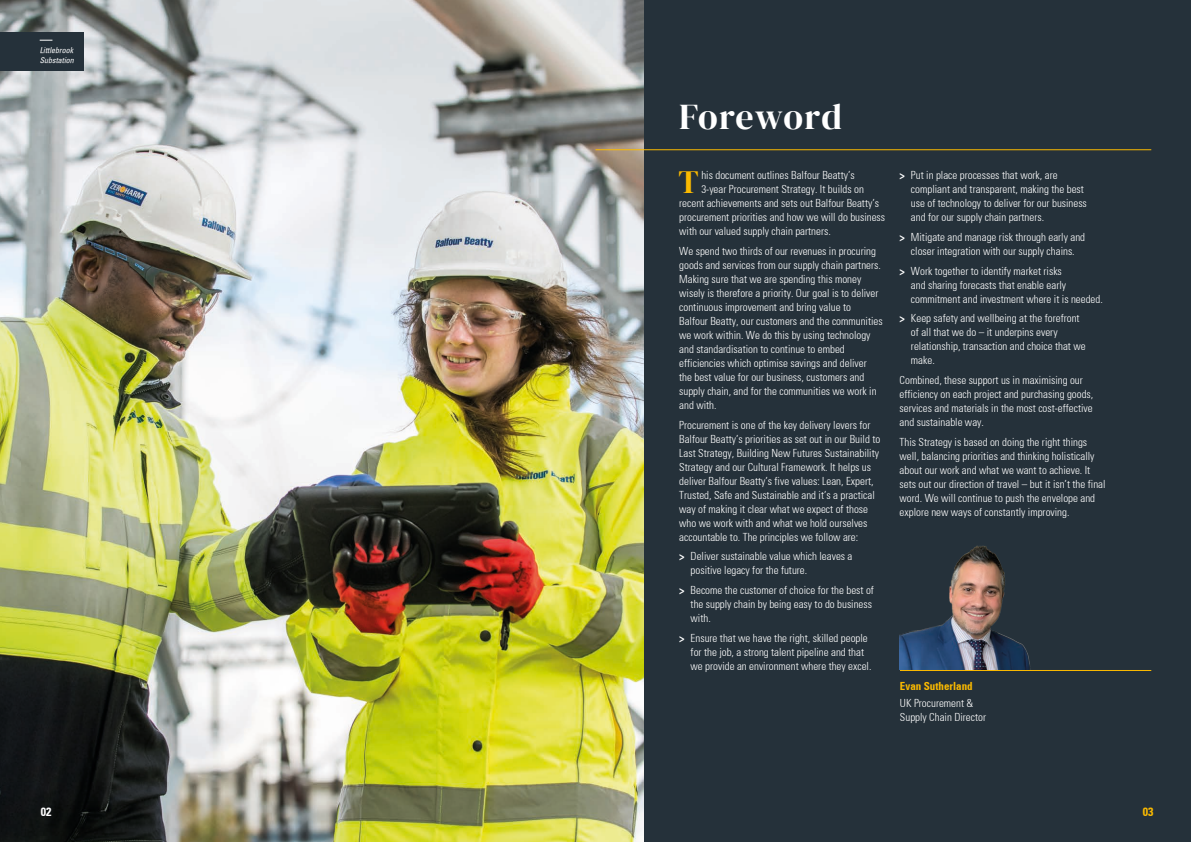
<style>
.page{position:relative;width:1191px;height:842px;background:#fff}
.page>*{position:absolute;margin:0;border:0;box-sizing:border-box;transform-origin:0 0}
.Main_title{font:36px "DM Serif Display";letter-spacing:.025em;color:#fff}
.Body_text{font:32.2px "DM Serif Display";color:#fbba00}
.t1{font:700 condensed 12px "Univers";color:#fff}
.t2{font:700 condensed 12px "Univers";color:#fbba00}
.Body_text-2{font:300 condensed 11px/14px "Univers";color:#fff}
.Body_text-3{font:700 condensed 11px "Univers";color:#fbba00}
.Photo_caption{font:italic 500 condensed 8px/10px "Univers";color:#fff}
.s1{font-weight:700}
</style>
<div class="page">
<img style="left:0;top:0;width:644px;height:842px">
<div style="left:644px;top:0;width:547px;height:842px;background:#25313a"></div>
<hr style="left:595px;top:149px;width:556px;height:1px;background:#fbba00">
<hr style="left:900px;top:670px;width:251px;height:1px;background:#fbba00">
<div style="left:0;top:32px;width:84px;height:38px;background:#25313a"></div>
<svg style="left:40px;top:40px;width:12px;height:1px"></svg>
<img style="left:900px;top:545px;width:131px;height:125px">
<p class="Photo_caption" style="left:40px;top:45px;width:36px">Littlebrook<br>Substation</p>
<p class="Main_title" style="left:679px;top:96px;width:164px">Foreword</p>
<p class="Body_text" style="left:678px;top:164px;width:22px">T</p>
<p class="Body_text-2" style="left:701px;top:169px;width:155px">his document outlines Balfour Beatty’s</p>
<p class="Body_text-2" style="left:701px;top:183px;width:164px">3-year Procurement Strategy. It builds on</p>
<p class="Body_text-2" style="left:679px;top:197px;width:201px">recent achievements and sets out Balfour Beatty’s</p>
<p class="Body_text-2" style="left:679px;top:211px;width:207px">procurement priorities and how we will do business</p>
<p class="Body_text-2" style="left:679px;top:225px;width:153px">with our valued supply chain partners.</p>
<p class="Body_text-2" style="left:679px;top:244px;width:205px">We spend two thirds of our revenues in procuring goods and services from our supply chain partners.<br>Making sure that we are spending this money wisely is therefore a priority. Our goal is to deliver continuous improvement and bring value to<br>Balfour Beatty, our customers and the communities we work within. We do this by using technology and standardisation to continue to embed efficiencies which optimise savings and deliver<br>the best value for our business, customers and supply chain, and for the communities we work in and with.</p>
<p class="Body_text-2" style="left:679px;top:418px;width:202px">Procurement is one of the key delivery levers for Balfour Beatty’s priorities as set out in our Build to Last Strategy, Building New Futures Sustainability Strategy and our Cultural Framework. It helps us deliver Balfour Beatty’s five values: Lean, Expert, Trusted, Safe and Sustainable and it’s a practical way of making it clear what we expect of those who we work with and what we hold ourselves accountable to. The principles we follow are:</p>
<p class="Body_text-2" style="left:690px;top:550px;width:163px;text-indent:-11px"><span class="s1">&gt;</span> Deliver sustainable value which leaves a positive legacy for the future.</p>
<p class="Body_text-2" style="left:690px;top:583px;width:185px;text-indent:-11px"><span class="s1">&gt;</span> Become the customer of choice for the best of the supply chain by being easy to do business with.</p>
<p class="Body_text-2" style="left:690px;top:631px;width:182px;text-indent:-11px"><span class="s1">&gt;</span> Ensure that we have the right, skilled people for the job, a strong talent pipeline and that we provide an environment where they excel.</p>
<p class="Body_text-2" style="left:911px;top:169px;width:177px;text-indent:-11px"><span class="s1">&gt;</span> Put in place processes that work, are compliant and transparent, making the best use of technology to deliver for our business and for our supply chain partners.</p>
<p class="Body_text-2" style="left:899px;top:230px;width:187px;text-align:center"><span class="s1">&gt;</span> Mitigate and manage risk through early and closer integration with our supply chains.</p>
<p class="Body_text-2" style="left:911px;top:264px;width:193px;text-indent:-11px"><span class="s1">&gt;</span> Work together to identify market risks<br>and sharing forecasts that enable early commitment and investment where it is needed.</p>
<p class="Body_text-2" style="left:911px;top:312px;width:176px;text-indent:-11px"><span class="s1">&gt;</span> Keep safety and wellbeing at the forefront of all that we do – it underpins every relationship, transaction and choice that we make.</p>
<p class="Body_text-2" style="left:899px;top:373px;width:195px">Combined, these support us in maximising our efficiency on each project and purchasing goods, services and materials in the most cost-effective and sustainable way.</p>
<p class="Body_text-2" style="left:899px;top:435px;width:207px">This Strategy is based on doing the right things well, balancing priorities and thinking holistically about our work and what we want to achieve. It sets out our direction of travel – but it isn’t the final word. We will continue to push the envelope and explore new ways of constantly improving.</p>
<p class="Body_text-3" style="left:900px;top:679px;width:74px">Evan Sutherland</p>
<p class="Body_text-2" style="left:900px;top:696px;width:88px">UK Procurement &amp;<br>Supply Chain Director</p>
<p class="t1" style="left:41px;top:804px;width:12px">02</p>
<p class="t2" style="left:1142px;top:804px;width:12px">03</p>
</div>
